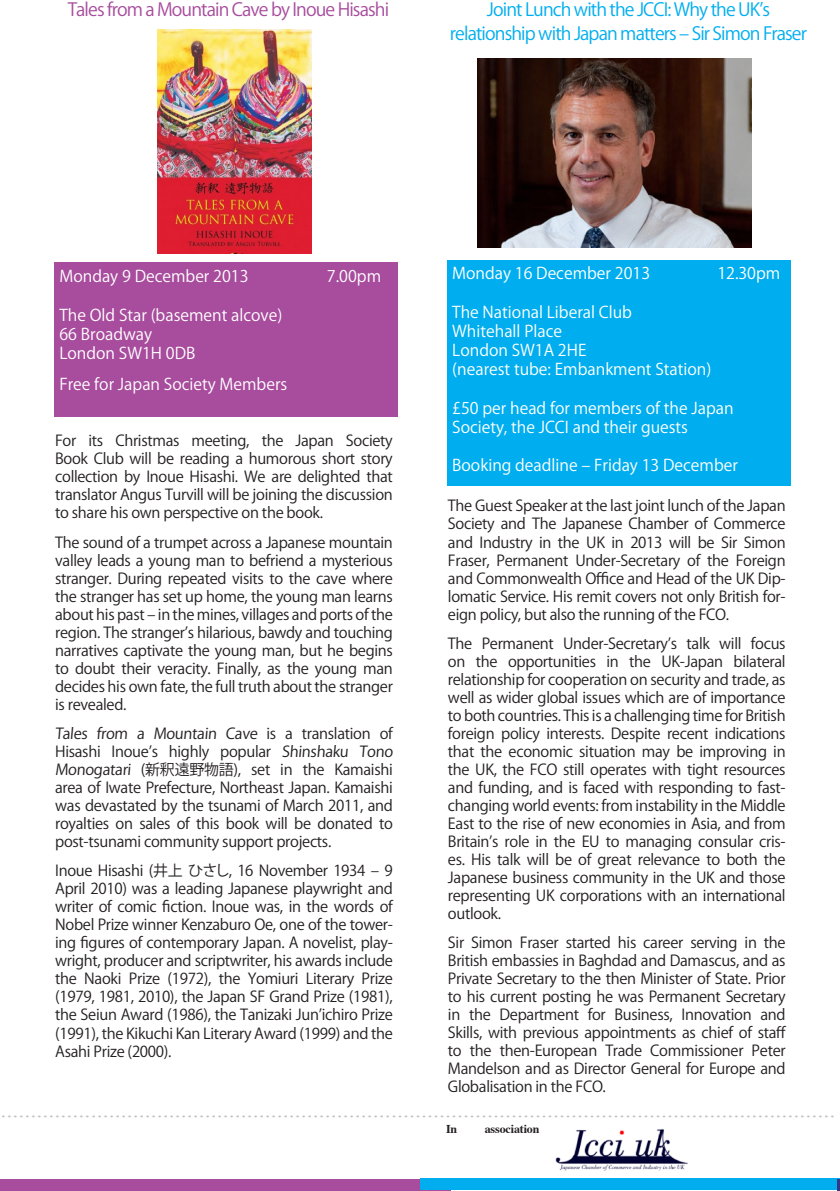
<style>
.page{position:relative;width:840px;height:1191px;background:#fff}
.page>*{position:absolute;margin:0;border:0;box-sizing:border-box;transform-origin:0 0}
.t1{font:24px "Times New Roman";color:#c0c1c4}
.t2{font:18px "Koz Go Pr 6 N";letter-spacing:-.05em;color:#00aeef}
.t3{font:18px "Koz Go Pr 6 N";letter-spacing:-.05em;color:#a84c9d}
.t4{font:16px/19.2px "Koz Go Pr 6 N";color:#fff}
.t5{font:15px/18px "Koz Go Pr 6 N";letter-spacing:-.02em;color:#231f20;text-align:justify}
.t6{font:700 12px "Times";letter-spacing:-.01em;color:#231f20}
</style>
<div class="page">
<div style="left:0;top:1179px;width:450px;height:11px;background:#a84c9d"></div>
<div style="left:55px;top:263px;width:343px;height:154px;background:#a84c9d"></div>
<img style="left:158px;top:29px;width:153px;height:224px">
<div style="left:420px;top:1178px;width:419px;height:12px;background:#00aeef"></div>
<div style="left:447px;top:260px;width:343px;height:225px;background:#00aeef"></div>
<img style="left:555px;top:1129px;width:133px;height:41px">
<img style="left:477px;top:59px;width:274px;height:189px">
<svg style="left:837px;top:1179px;width:2px;height:11px"></svg>
<p class="t3" style="left:68px;top:0;width:322px">Tales from a Mountain Cave by Inoue Hisashi</p>
<p class="t2" style="left:486px;top:0;width:284px">Joint Lunch with the JCCI: Why the UK’s</p>
<p class="t2" style="left:449px;top:23px;width:358px">relationship with Japan matters – Sir Simon Fraser</p>
<p class="t4" style="left:59px;top:267px;width:190px">Monday 9 December 2013</p>
<p class="t4" style="left:327px;top:267px;width:56px">7.00pm</p>
<p class="t4" style="left:59px;top:305px;width:224px">The Old Star (basement alcove)</p>
<p class="t4" style="left:59px;top:325px;width:94px">66 Broadway</p>
<p class="t4" style="left:59px;top:344px;width:137px">London SW1H 0DB</p>
<p class="t4" style="left:59px;top:374px;width:229px">Free for Japan Society Members</p>
<p class="t5" style="left:55px;top:432px;width:339px">For its Christmas meeting, the Japan Society Book Club will be reading a humorous short story collection by Inoue Hisashi. We are delighted that translator Angus Turvill will be joining the discussion to share his own perspective on the book.</p>
<p class="t5" style="left:55px;top:533px;width:339px">The sound of a trumpet across a Japanese mountain valley leads a young man to befriend a mysterious stranger. During repeated visits to the cave where the stranger has set up home, the young man learns about his past – in the mines, villages and ports of the region. The stranger’s hilarious, bawdy and touching narratives captivate the young man, but he begins to doubt their veracity. Finally, as the young man decides his own fate, the full truth about the stranger is revealed.</p>
<p class="t5" style="left:55px;top:725px;width:341px;text-align:left">Tales from a Mountain Cave is a translation of Hisashi Inoue’s highly popular Shinshaku Tono Monogatari (新釈遠野物語), set in the Kamaishi area of Iwate Prefecture, Northeast Japan. Kamaishi was devastated by the tsunami of March 2011, and royalties on sales of this book will be donated to post-tsunami community support projects.</p>
<p class="t5" style="left:55px;top:862px;width:339px">Inoue Hisashi (井上 ひさし, 16 November 1934 – 9<br>April 2010) was a leading Japanese playwright and writer of comic fiction. Inoue was, in the words of Nobel Prize winner Kenzaburo Oe, one of the tower&shy;ing figures of contemporary Japan. A novelist, play&shy;wright, producer and scriptwriter, his awards include the Naoki Prize (1972), the Yomiuri Literary Prize (1979, 1981, 2010), the Japan SF Grand Prize (1981), the Seiun Award (1986), the Tanizaki Jun’ichiro Prize (1991), the Kikuchi Kan Literary Award (1999) and the Asahi Prize (2000).</p>
<p class="t4" style="left:452px;top:264px;width:199px">Monday 16 December 2013</p>
<p class="t4" style="left:717px;top:264px;width:64px">12.30pm</p>
<p class="t4" style="left:452px;top:303px;width:181px">The National Liberal Club</p>
<p class="t4" style="left:452px;top:322px;width:111px">Whitehall Place</p>
<p class="t4" style="left:452px;top:341px;width:136px">London SW1A 2HE</p>
<p class="t4" style="left:452px;top:360px;width:260px">(nearest tube: Embankment Station)</p>
<p class="t4" style="left:452px;top:399px;width:283px">£50 per head for members of the Japan<br>Society, the JCCI and their guests</p>
<p class="t4" style="left:452px;top:456px;width:287px">Booking deadline – Friday 13 December</p>
<p class="t5" style="left:447px;top:497px;width:339px">The Guest Speaker at the last joint lunch of the Japan Society and The Japanese Chamber of Commerce and Industry in the UK in 2013 will be Sir Simon Fraser, Permanent Under-Secretary of the Foreign and Commonwealth Office and Head of the UK Dip&shy;lomatic Service. His remit covers not only British for&shy;eign policy, but also the running of the FCO.</p>
<p class="t5" style="left:447px;top:634px;width:339px">The Permanent Under-Secretary’s talk will focus on the opportunities in the UK-Japan bilateral relationship for cooperation on security and trade, as well as wider global issues which are of importance to both countries. This is a challenging time for British foreign policy interests. Despite recent indications that the economic situation may be improving in the UK, the FCO still operates with tight resources and funding, and is faced with responding to fast&shy;changing world events: from instability in the Middle East to the rise of new economies in Asia, and from Britain’s role in the EU to managing consular cris&shy;es. His talk will be of great relevance to both the Japanese business community in the UK and those representing UK corporations with an international outlook.</p>
<p class="t5" style="left:447px;top:934px;width:340px">Sir Simon Fraser started his career serving in the British embassies in Baghdad and Damascus, and as Private Secretary to the then Minister of State. Prior to his current posting he was Permanent Secretary in the Department for Business, Innovation and Skills, with previous appointments as chief of staff to the then-European Trade Commissioner Peter Mandelson and as Director General for Europe and Globalisation in the FCO.</p>
<p class="t1" style="left:1px;top:1092px;width:836px">...........................................................................................................................................</p>
<p class="t6" style="left:446px;top:1117px;width:13px">In</p>
<p class="t6" style="left:484px;top:1117px;width:56px">association</p>
</div>
